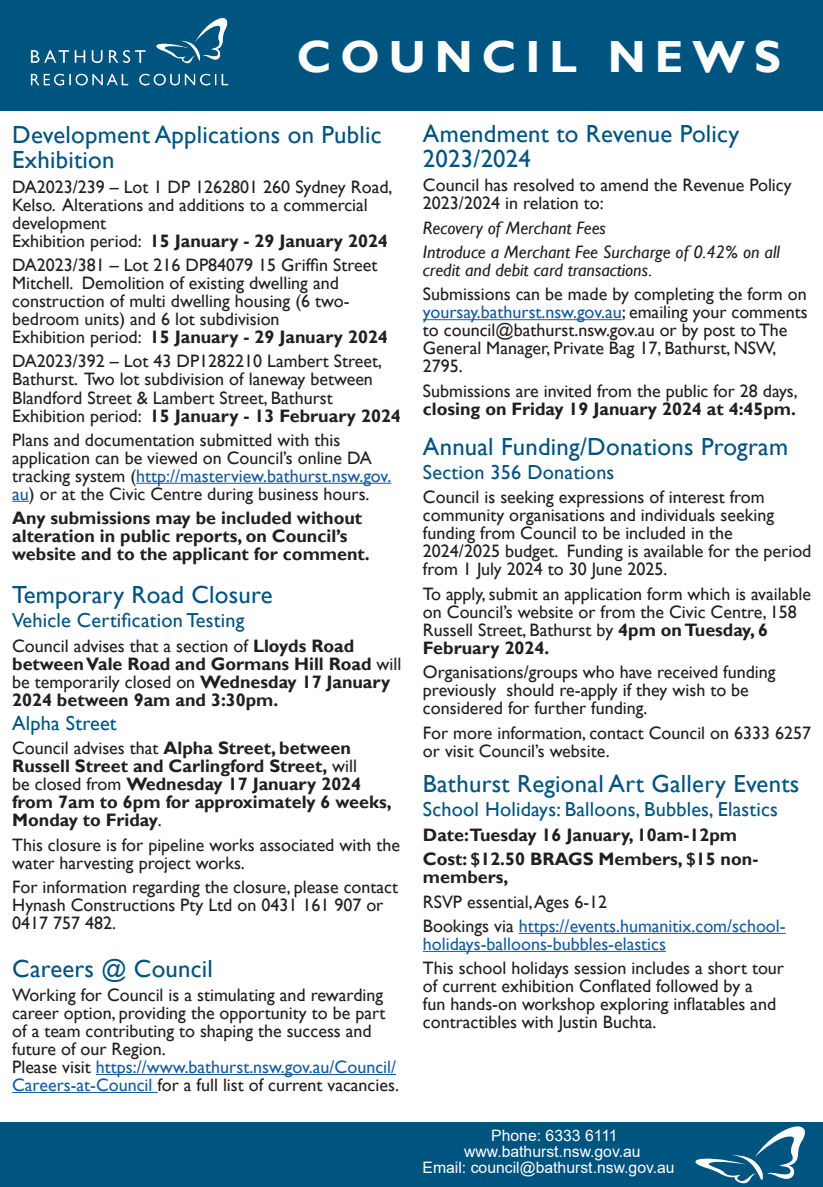
<style>
.page{position:relative;width:823px;height:1187px;background:#fff}
.page>*{position:absolute;margin:0;border:0;box-sizing:border-box;transform-origin:0 0}
.t1{font:700 45px "Gill Sans";letter-spacing:.2em;color:#fff}
.t2{font:24.75px/24.8px "Gill Sans";letter-spacing:.01em;color:#005480}
.t3{font:20.25px "Gill Sans";letter-spacing:.01em;color:#005480}
.t4{font:18px/18px "Gill Sans";color:#231f20}
.t5{font:700 18px/18px "Gill Sans";color:#231f20}
.t6{font:18px/24.3px "Gill Sans";color:#175d9e}
.t7{font:italic 18px/24.3px "Gill Sans";color:#231f20}
.t8{font:15.75px "Arial";color:#fff}
.s1{font-weight:700}
.s2{color:#175d9e}
.s3{font-weight:400}
.s4{color:#231f20}
</style>
<div class="page">
<div style="left:0;top:0;width:823px;height:110px;background:#005480"></div>
<img style="left:30px;top:17px;width:199px;height:69px">
<div style="left:0;top:1121px;width:823px;height:65px;background:#005480"></div>
<svg style="left:695px;top:1126px;width:110px;height:58px"></svg>
<hr style="left:423px;top:319px;width:199px;height:1px;background:#175d9e">
<hr style="left:96px;top:1073px;width:300px;height:1px;background:#175d9e">
<hr style="left:12px;top:1091px;width:145px;height:1px;background:#175d9e">
<hr style="left:136px;top:483px;width:255px;height:1px;background:#175d9e">
<svg style="left:12px;top:501px;width:17px;height:1px"></svg>
<hr style="left:519px;top:932px;width:266px;height:1px;background:#175d9e">
<hr style="left:423px;top:950px;width:243px;height:1px;background:#175d9e">
<h1 class="t1" style="left:297px;top:30px;width:486px">COUNCIL NEWS</h1>
<h2 class="t2" style="left:12px;top:123px;width:371px">Development Applications on Public<br>Exhibition</h2>
<p class="t4" style="left:12px;top:178px;width:382px">DA2023/239 – Lot 1 DP 1262801 260 Sydney Road, Kelso. Alterations and additions to a commercial development<br>Exhibition period: <span class="s1">15 January - 29 January 2024</span></p>
<p class="t4" style="left:12px;top:256px;width:377px">DA2023/381 – Lot 216 DP84079 15 Griffin Street Mitchell. Demolition of existing dwelling and construction of multi dwelling housing (6 two&shy;bedroom units) and 6 lot subdivision<br>Exhibition period: <span class="s1">15 January - 29 January 2024</span></p>
<p class="t4" style="left:12px;top:353px;width:390px">DA2023/392 – Lot 43 DP1282210 Lambert Street, Bathurst. Two lot subdivision of laneway between Blandford Street &amp; Lambert Street, Bathurst Exhibition period: <span class="s1">15 January - 13 February 2024</span></p>
<p class="t4" style="left:12px;top:431px;width:381px">Plans and documentation submitted with this application can be viewed on Council’s online DA tracking system (<span class="s2">http://masterview.bathurst.nsw.gov. au</span>) or at the Civic Centre during business hours.</p>
<p class="t5" style="left:12px;top:509px;width:359px">Any submissions may be included without alteration in public reports, on Council’s website and to the applicant for comment.</p>
<h2 class="t2" style="left:12px;top:582px;width:262px">Temporary Road Closure</h2>
<p class="t3" style="left:12px;top:608px;width:234px">Vehicle Certification Testing</p>
<p class="t5" style="left:12px;top:637px;width:391px"><span class="s3">Council advises that a section of</span> Lloyds Road between Vale Road and Gormans Hill Road <span class="s3">will be temporarily closed on</span> Wednesday 17 January 2024 between 9am and 3:30pm.</p>
<p class="t3" style="left:12px;top:711px;width:106px">Alpha Street</p>
<p class="t5" style="left:12px;top:739px;width:381px"><span class="s3">Council advises that</span> Alpha Street, between Russell Street and Carlingford Street, <span class="s3">will<br>be closed from</span> Wednesday 17 January 2024 from 7am to 6pm for approximately 6 weeks, Monday to Friday<span class="s3">.</span></p>
<p class="t4" style="left:12px;top:836px;width:389px">This closure is for pipeline works associated with the water harvesting project works.</p>
<p class="t4" style="left:12px;top:878px;width:387px">For information regarding the closure, please contact<br>Hynash Constructions Pty Ltd on 0431 161 907 or<br>0417 757 482.</p>
<h2 class="t2" style="left:12px;top:956px;width:202px">Careers @ Council</h2>
<p class="t4" style="left:12px;top:986px;width:388px">Working for Council is a stimulating and rewarding career option, providing the opportunity to be part of a team contributing to shaping the success and future of our Region.<br>Please visit <span class="s2">https://www.bathurst.nsw.gov.au/Council/ Careers-at-Council</span> for a full list of current vacancies.</p>
<h2 class="t2" style="left:423px;top:122px;width:318px">Amendment to Revenue Policy<br>2023/2024</h2>
<p class="t4" style="left:423px;top:176px;width:370px">Council has resolved to amend the Revenue Policy<br>2023/2024 in relation to:</p>
<p class="t7" style="left:423px;top:215px;width:358px">Recovery of Merchant Fees<br>Introduce a Merchant Fee Surcharge of 0.42% on all</p>
<p class="t7" style="left:423px;top:258px;width:231px">credit and debit card transactions.</p>
<p class="t4" style="left:423px;top:285px;width:386px">Submissions can be made by completing the form on <span class="s2">yoursay.bathurst.nsw.gov.au</span>; emailing your comments to council@bathurst.nsw.gov.au or by post to The General Manager, Private Bag 17, Bathurst, NSW, 2795.</p>
<p class="t4" style="left:423px;top:382px;width:376px">Submissions are invited from the public for 28 days,</p>
<p class="t5" style="left:423px;top:400px;width:375px">closing on Friday 19 January 2024 at 4:45pm.</p>
<h2 class="t2" style="left:423px;top:434px;width:366px">Annual Funding/Donations Program</h2>
<p class="t3" style="left:423px;top:460px;width:193px">Section 356 Donations</p>
<p class="t4" style="left:423px;top:488px;width:390px">Council is seeking expressions of interest from community organisations and individuals seeking funding from Council to be included in the 2024/2025 budget. Funding is available for the period from 1 July 2024 to 30 June 2025.</p>
<p class="t4" style="left:423px;top:585px;width:389px">To apply, submit an application form which is available on Council’s website or from the Civic Centre, 158<br>Russell Street, Bathurst by <span class="s1">4pm on Tuesday, 6<br>February 2024.</span></p>
<p class="t4" style="left:423px;top:663px;width:354px">Organisations/groups who have received funding previously should re-apply if they wish to be considered for further funding.</p>
<p class="t4" style="left:423px;top:724px;width:390px">For more information, contact Council on 6333 6257 or visit Council’s website.</p>
<h2 class="t2" style="left:423px;top:771px;width:378px">Bathurst Regional Art Gallery Events</h2>
<p class="t3" style="left:423px;top:797px;width:356px">School Holidays: Balloons, Bubbles, Elastics</p>
<p class="t5" style="left:423px;top:823px;width:337px;line-height:24.3px">Date:Tuesday 16 January, 10am-12pm<br>Cost: $12.50 BRAGS Members, $15 non-</p>
<p class="t5" style="left:423px;top:868px;width:87px">members,</p>
<p class="t6" style="left:423px;top:889px;width:364px"><span class="s4">RSVP essential, Ages 6-12<br>Bookings via</span> https://events.humanitix.com/school-</p>
<p class="t6" style="left:423px;top:932px;width:245px">holidays-balloons-bubbles-elastics</p>
<p class="t4" style="left:423px;top:959px;width:363px">This school holidays session includes a short tour of current exhibition Conflated followed by a<br>fun hands-on workshop exploring inflatables and contractibles with Justin Buchta.</p>
<p class="t8" style="left:491px;top:1124px;width:128px">Phone: 6333 6111</p>
<p class="t8" style="left:464px;top:1140px;width:178px">www.bathurst.nsw.gov.au</p>
<p class="t8" style="left:422px;top:1156px;width:254px">Email: council@bathurst.nsw.gov.au</p>
</div>
